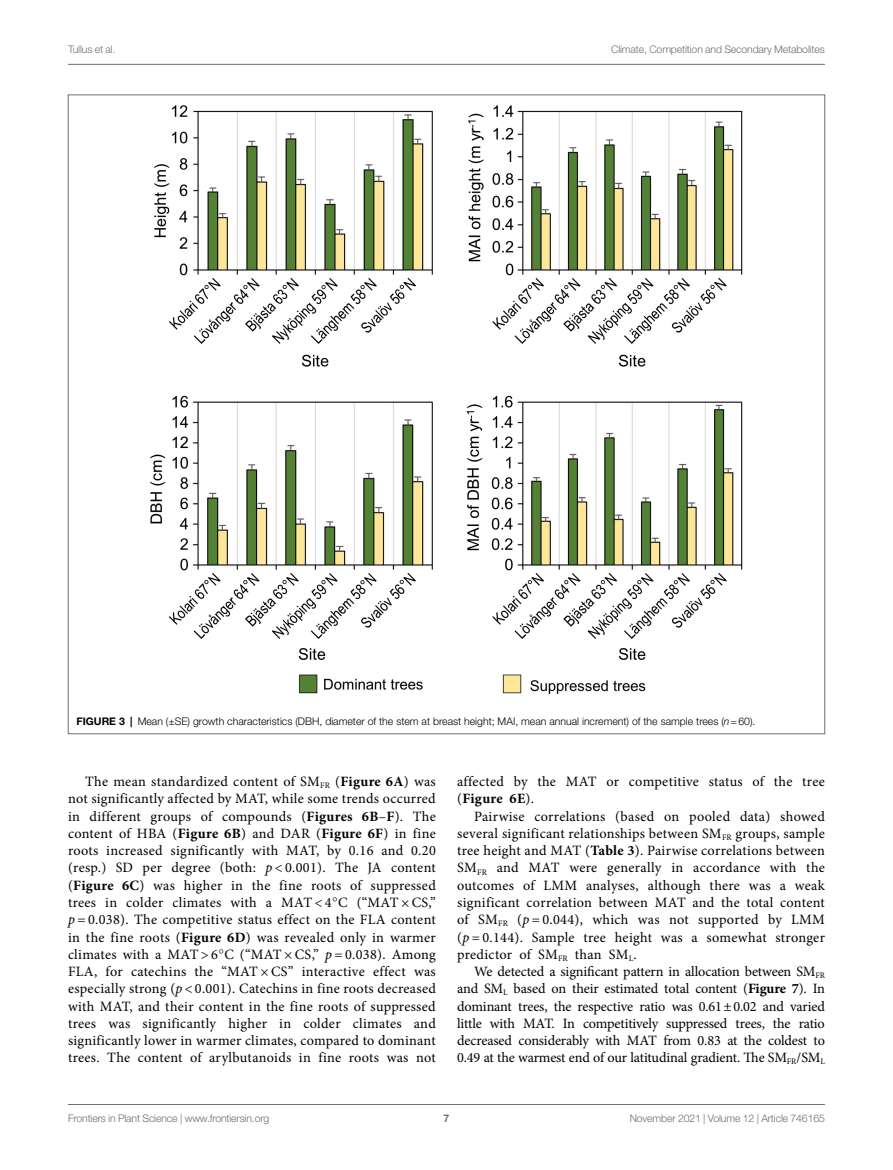
<style>
.page{position:relative;width:893px;height:1170px;background:#fff}
.page>*{position:absolute;margin:0;border:0;box-sizing:border-box;transform-origin:0 0}
.TEXT{font:14.25px/17.2px "Minion Pro";letter-spacing:.015em;color:#000;text-align:justify}
.t1{font:300 10.5px "Helvetica Neue LT Std";letter-spacing:-.015em;color:#6d6e71}
.FIG_LEG{font:300 10.5px "Helvetica Neue LT Std";color:#000}
.t2{font:700 10.5px "Helvetica Neue LT Std";color:#6d6e71}
.s1{font-weight:700}
.s2{font-style:italic}
.s3{font-family:"STIX General"}
</style>
<div class="page">
<hr style="left:68px;top:64px;width:757px;height:1px;background:#6d6e71">
<hr style="left:68px;top:1104px;width:757px;height:1px;background:#6d6e71">
<img style="left:150px;top:105px;width:593px;height:589px">
<p class="t1" style="left:68px;top:42px;width:49px">Tullus et al.</p>
<p class="t1" style="left:611px;top:42px;width:215px">Climate, Competition and Secondary Metabolites</p>
<p class="FIG_LEG" style="left:77px;top:715px;width:680px"><span class="s1">FIGURE 3 |</span> Mean (±SE) growth characteristics (DBH, diameter of the stem at breast height; MAI, mean annual increment) of the sample trees (<span class="s2">n</span>=60).</p>
<p class="TEXT" style="left:68px;top:773px;width:369px;text-indent:17px">The mean standardized content of SM<sub>FR</sub> (<span class="s1">Figure 6A</span>) was not significantly affected by MAT, while some trends occurred in different groups of compounds (<span class="s1">Figures 6B</span>–<span class="s1">F</span>). The content of HBA (<span class="s1">Figure 6B</span>) and DAR (<span class="s1">Figure 6F</span>) in fine roots increased significantly with MAT, by 0.16 and 0.20 (resp.) SD per degree (both: <span class="s2">p</span> &lt; 0.001). The JA content (<span class="s1">Figure 6C</span>) was higher in the fine roots of suppressed trees in colder climates with a MAT &lt; 4<span class="s3">°</span>C (“MAT × CS,” <span class="s2">p</span> = 0.038). The competitive status effect on the FLA content in the fine roots (<span class="s1">Figure 6D</span>) was revealed only in warmer climates with a MAT &gt; 6<span class="s3">°</span>C (“MAT × CS,” <span class="s2">p</span> = 0.038). Among FLA, for catechins the “MAT × CS” interactive effect was especially strong (<span class="s2">p</span> &lt; 0.001). Catechins in fine roots decreased with MAT, and their content in the fine roots of suppressed trees was significantly higher in colder climates and significantly lower in warmer climates, compared to dominant trees. The content of arylbutanoids in fine roots was not</p>
<p class="TEXT" style="left:457px;top:773px;width:369px">affected by the MAT or competitive status of the tree (<span class="s1">Figure 6E</span>).</p>
<p class="TEXT" style="left:457px;top:807px;width:369px;text-indent:17px">Pairwise correlations (based on pooled data) showed several significant relationships between SM<sub>FR</sub> groups, sample tree height and MAT (<span class="s1">Table 3</span>). Pairwise correlations between SM<sub>FR</sub> and MAT were generally in accordance with the outcomes of LMM analyses, although there was a weak significant correlation between MAT and the total content of SM<sub>FR</sub> (<span class="s2">p</span> = 0.044), which was not supported by LMM (<span class="s2">p</span> = 0.144). Sample tree height was a somewhat stronger predictor of SM<sub>FR</sub> than SM<sub>L</sub>.</p>
<p class="TEXT" style="left:457px;top:962px;width:369px;text-indent:17px">We detected a significant pattern in allocation between SM<sub>FR </sub>and SM<sub>L</sub> based on their estimated total content (<span class="s1">Figure 7</span>). In dominant trees, the respective ratio was 0.61±0.02 and varied little with MAT. In competitively suppressed trees, the ratio decreased considerably with MAT from 0.83 at the coldest to 0.49 at the warmest end of our latitudinal gradient. The SM<sub>FR</sub>/SM<sub>L</sub></p>
<p class="t1" style="left:68px;top:1111px;width:203px">Frontiers in Plant Science | www.frontiersin.org</p>
<p class="t2" style="left:444px;top:1111px;width:7px">7</p>
<p class="t1" style="left:630px;top:1111px;width:197px">November 2021 | Volume 12 | Article 746165</p>
</div>
